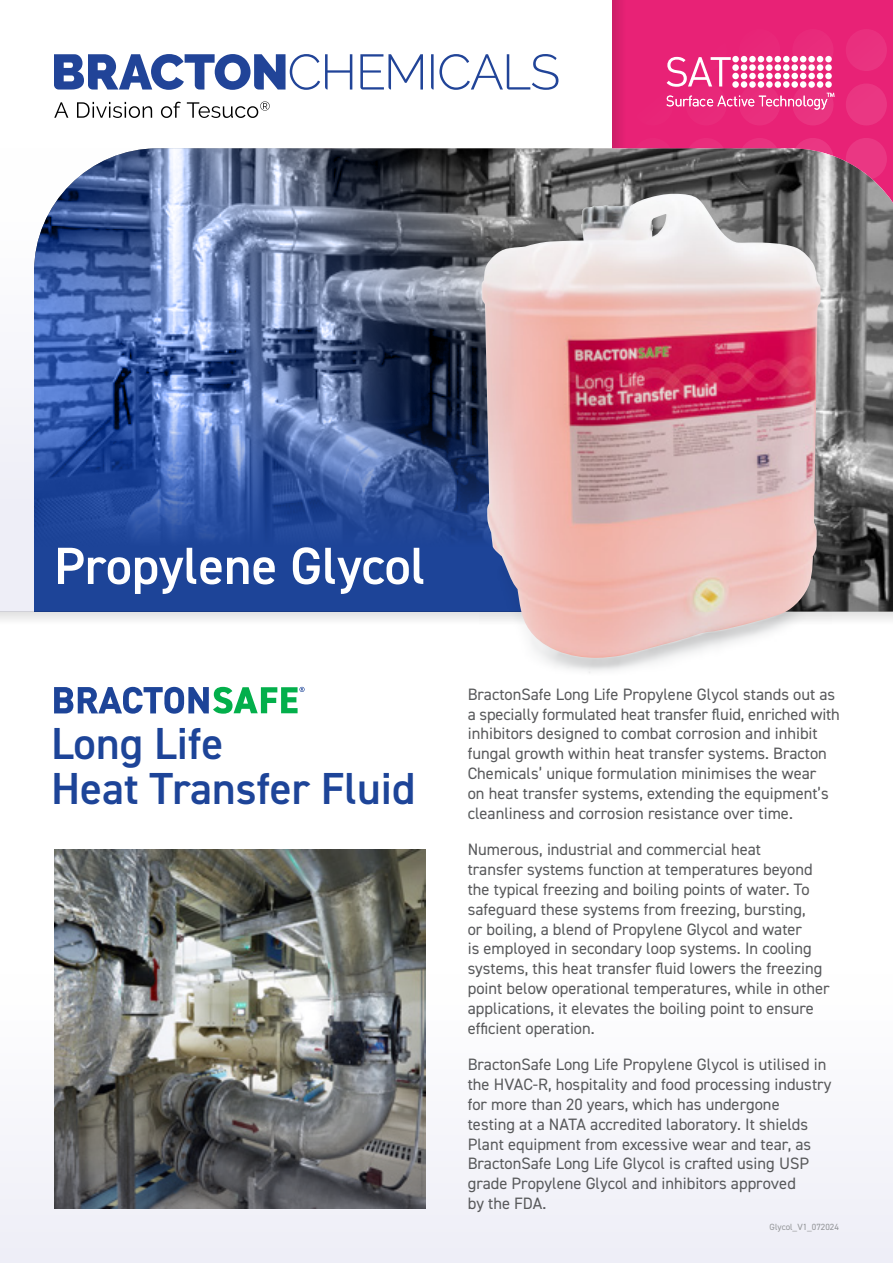
<style>
.page{position:relative;width:893px;height:1263px;background:#fff}
.page>*{position:absolute;margin:0;border:0;box-sizing:border-box;transform-origin:0 0}
.Headings{font:600 52.5px "DIN2014";color:#fff}
.Headings-2{font:600 45px/45px "DIN2014";color:#1d4498}
.Body_Text_2{font:16.5px/19.8px "DIN2014";color:#58595b}
.Body_Text_2-2{font:9px "DIN2014";color:#939598}
</style>
<div class="page">
<div style="left:0;top:148px;width:612px;height:464px;background:#f5f5fa"></div>
<div style="left:612px;top:0;width:281px;height:253px;background:#e82276"></div>
<div style="left:739px;top:29px;width:41px;height:42px;background:#e82779;border-radius:50%"></div>
<div style="left:792px;top:29px;width:41px;height:42px;background:#e92c7c;border-radius:50%"></div>
<div style="left:846px;top:29px;width:41px;height:42px;background:#e9317f;border-radius:50%"></div>
<div style="left:686px;top:83px;width:41px;height:42px;background:#e8297a;border-radius:50%"></div>
<div style="left:739px;top:83px;width:41px;height:42px;background:#e92e7d;border-radius:50%"></div>
<div style="left:792px;top:83px;width:41px;height:42px;background:#e93380;border-radius:50%"></div>
<div style="left:846px;top:83px;width:41px;height:42px;background:#ea3783;border-radius:50%"></div>
<div style="left:632px;top:138px;width:41px;height:42px;background:#e82879;border-radius:50%"></div>
<div style="left:686px;top:138px;width:41px;height:42px;background:#e92d7c;border-radius:50%"></div>
<div style="left:739px;top:138px;width:41px;height:42px;background:#e93280;border-radius:50%"></div>
<div style="left:792px;top:138px;width:41px;height:42px;background:#ea3682;border-radius:50%"></div>
<div style="left:846px;top:138px;width:41px;height:42px;background:#ea3783;border-radius:50%"></div>
<div style="left:612px;top:0;width:26px;height:164px;background:linear-gradient(to right,#d31e6b,#ed2379)"></div>
<img style="left:34px;top:148px;width:859px;height:464px">
<div style="left:0;top:974px;width:893px;height:289px;background:#f5f5fa"></div>
<svg style="left:34px;top:395px;width:447px;height:217px;fill:#1e4498"></svg>
<svg style="left:54px;top:687px;width:251px;height:27px"></svg>
<img style="left:54px;top:849px;width:371px;height:360px">
<svg style="left:0;top:612px;width:893px;height:9px;fill:#ececec"></svg>
<div style="left:732px;top:56px;width:7px;height:6px;background:#fff;border-radius:50%"></div>
<svg style="left:741px;top:56px;width:6px;height:6px"></svg>
<div style="left:749px;top:56px;width:7px;height:6px;background:#fff;border-radius:50%"></div>
<svg style="left:758px;top:56px;width:6px;height:6px"></svg>
<div style="left:766px;top:56px;width:7px;height:6px;background:#fff;border-radius:50%"></div>
<svg style="left:775px;top:56px;width:14px;height:6px"></svg>
<div style="left:791px;top:56px;width:7px;height:6px;background:#fff;border-radius:50%"></div>
<svg style="left:800px;top:56px;width:6px;height:6px"></svg>
<div style="left:808px;top:56px;width:7px;height:6px;background:#fff;border-radius:50%"></div>
<svg style="left:817px;top:56px;width:6px;height:6px"></svg>
<div style="left:825px;top:56px;width:7px;height:6px;background:#fff;border-radius:50%"></div>
<div style="left:732px;top:64px;width:7px;height:7px;background:#fff;border-radius:50%"></div>
<div style="left:741px;top:64px;width:6px;height:7px;background:#fff;border-radius:50%"></div>
<div style="left:749px;top:64px;width:7px;height:7px;background:#fff;border-radius:50%"></div>
<div style="left:758px;top:64px;width:6px;height:7px;background:#fff;border-radius:50%"></div>
<div style="left:766px;top:64px;width:7px;height:7px;background:#fff;border-radius:50%"></div>
<div style="left:775px;top:64px;width:6px;height:7px;background:#fff;border-radius:50%"></div>
<div style="left:783px;top:64px;width:6px;height:7px;background:#fff;border-radius:50%"></div>
<div style="left:791px;top:64px;width:7px;height:7px;background:#fff;border-radius:50%"></div>
<div style="left:800px;top:64px;width:6px;height:7px;background:#fff;border-radius:50%"></div>
<div style="left:808px;top:64px;width:7px;height:7px;background:#fff;border-radius:50%"></div>
<div style="left:817px;top:64px;width:6px;height:7px;background:#fff;border-radius:50%"></div>
<div style="left:825px;top:64px;width:7px;height:7px;background:#fff;border-radius:50%"></div>
<div style="left:732px;top:73px;width:7px;height:6px;background:#fff;border-radius:50%"></div>
<svg style="left:741px;top:73px;width:6px;height:6px"></svg>
<div style="left:749px;top:73px;width:7px;height:6px;background:#fff;border-radius:50%"></div>
<svg style="left:758px;top:73px;width:6px;height:6px"></svg>
<div style="left:766px;top:73px;width:7px;height:6px;background:#fff;border-radius:50%"></div>
<svg style="left:775px;top:73px;width:14px;height:6px"></svg>
<div style="left:791px;top:73px;width:7px;height:6px;background:#fff;border-radius:50%"></div>
<svg style="left:800px;top:73px;width:6px;height:6px"></svg>
<div style="left:808px;top:73px;width:7px;height:6px;background:#fff;border-radius:50%"></div>
<svg style="left:817px;top:73px;width:6px;height:6px"></svg>
<div style="left:825px;top:73px;width:7px;height:6px;background:#fff;border-radius:50%"></div>
<div style="left:732px;top:81px;width:7px;height:7px;background:#fff;border-radius:50%"></div>
<div style="left:741px;top:81px;width:6px;height:7px;background:#fff;border-radius:50%"></div>
<svg style="left:749px;top:81px;width:7px;height:7px"></svg>
<div style="left:758px;top:81px;width:6px;height:7px;background:#fff;border-radius:50%"></div>
<svg style="left:766px;top:81px;width:7px;height:7px"></svg>
<div style="left:775px;top:81px;width:6px;height:7px;background:#fff;border-radius:50%"></div>
<div style="left:783px;top:81px;width:6px;height:7px;background:#fff;border-radius:50%"></div>
<div style="left:791px;top:81px;width:7px;height:7px;background:#fff;border-radius:50%"></div>
<div style="left:800px;top:81px;width:6px;height:7px;background:#fff;border-radius:50%"></div>
<div style="left:808px;top:81px;width:7px;height:7px;background:#fff;border-radius:50%"></div>
<div style="left:817px;top:81px;width:6px;height:7px;background:#fff;border-radius:50%"></div>
<svg style="left:825px;top:81px;width:7px;height:7px"></svg>
<svg style="left:667px;top:57px;width:64px;height:30px"></svg>
<svg style="left:666px;top:93px;width:168px;height:17px"></svg>
<img style="left:480px;top:519px;width:351px;height:154px">
<img style="left:481px;top:194px;width:340px;height:464px">
<svg style="left:54px;top:102px;width:14px;height:16px"></svg>
<svg style="left:77px;top:102px;width:75px;height:16px"></svg>
<svg style="left:161px;top:102px;width:20px;height:16px"></svg>
<svg style="left:187px;top:101px;width:83px;height:17px"></svg>
<svg style="left:54px;top:54px;width:298px;height:36px"></svg>
<svg style="left:360px;top:54px;width:63px;height:36px"></svg>
<svg style="left:431px;top:54px;width:127px;height:36px"></svg>
<p class="Headings" style="left:54px;top:531px;width:373px">Propylene Glycol</p>
<p class="Headings-2" style="left:51px;top:720px;width:366px">Long Life<br>Heat Transfer Fluid</p>
<p class="Body_Text_2" style="left:468px;top:684px;width:374px">BractonSafe Long Life Propylene Glycol stands out as a specially formulated heat transfer fluid, enriched with inhibitors designed to combat corrosion and inhibit fungal growth within heat transfer systems. Bracton Chemicals’ unique formulation minimises the wear<br>on heat transfer systems, extending the equipment’s cleanliness and corrosion resistance over time.</p>
<p class="Body_Text_2" style="left:468px;top:839px;width:363px">Numerous, industrial and commercial heat<br>transfer systems function at temperatures beyond the typical freezing and boiling points of water. To safeguard these systems from freezing, bursting,<br>or boiling, a blend of Propylene Glycol and water<br>is employed in secondary loop systems. In cooling systems, this heat transfer fluid lowers the freezing point below operational temperatures, while in other applications, it elevates the boiling point to ensure efficient operation.</p>
<p class="Body_Text_2" style="left:468px;top:1054px;width:365px">BractonSafe Long Life Propylene Glycol is utilised in the HVAC-R, hospitality and food processing industry for more than 20 years, which has undergone<br>testing at a NATA accredited laboratory. It shields Plant equipment from excessive wear and tear, as BractonSafe Long Life Glycol is crafted using USP grade Propylene Glycol and inhibitors approved<br>by the FDA.</p>
<p class="Body_Text_2-2" style="left:770px;top:1221px;width:71px">Glycol_V1_072024</p>
</div>
